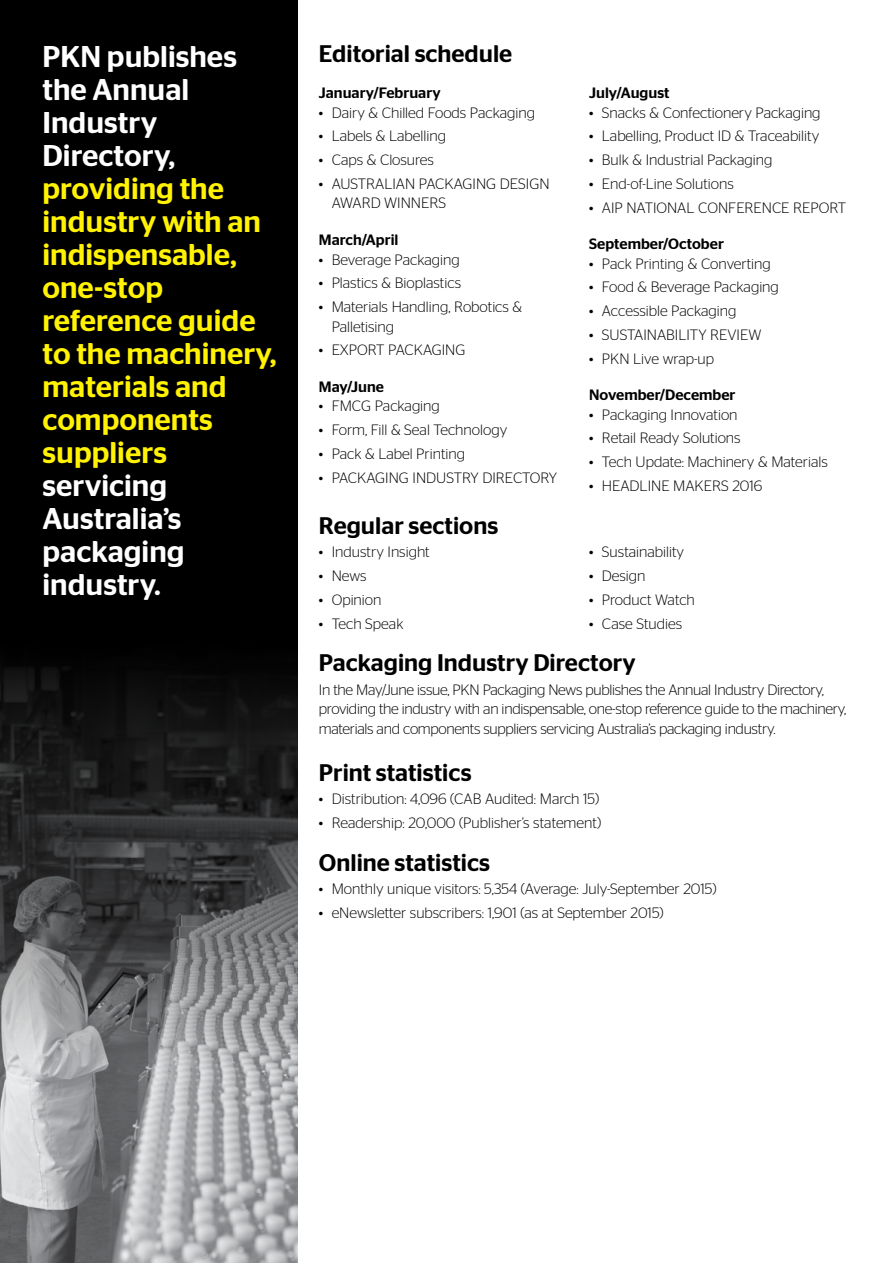
<style>
.page{position:relative;width:893px;height:1263px;background:#fff}
.page>*{position:absolute;margin:0;border:0;box-sizing:border-box;transform-origin:0 0}
.t1{font:500 30px/33px "Stag Sans";color:#fff203}
.t2{font:500 30px/33px "Stag Sans";color:#fff}
.t3{font:500 24px "Stag Sans";color:#000}
.t4{font:300 15px/19.5px "Stag Sans";color:#000}
.t5{font:300 15px/19.5px "Stag Sans";letter-spacing:-.02em;color:#000}
.t6{font:500 15px "Stag Sans";color:#000}
</style>
<div class="page">
<div style="left:0;top:0;width:298px;height:1263px;background:#000"></div>
<img style="left:0;top:667px;width:298px;height:596px">
<h1 class="t2" style="left:43px;top:39px;width:196px">PKN publishes the Annual<br>Industry<br>Directory,</h1>
<h1 class="t1" style="left:43px;top:171px;width:236px">providing the industry with an indispensable, one-stop reference guide to the machinery, materials and components suppliers</h1>
<h1 class="t2" style="left:43px;top:468px;width:144px">servicing<br>Australia’s packaging industry.</h1>
<h2 class="t3" style="left:319px;top:40px;width:195px">Editorial schedule</h2>
<p class="t6" style="left:319px;top:84px;width:123px">January/February</p>
<p class="t4" style="left:319px;top:103px;width:218px">• Dairy &amp; Chilled Foods Packaging</p>
<p class="t4" style="left:319px;top:126px;width:129px">• Labels &amp; Labelling</p>
<p class="t4" style="left:319px;top:150px;width:116px">• Caps &amp; Closures</p>
<p class="t4" style="left:332px;top:174px;width:219px;text-indent:-13px">• AUSTRALIAN PACKAGING DESIGN<br>AWARD WINNERS</p>
<p class="t6" style="left:319px;top:231px;width:81px">March/April</p>
<p class="t4" style="left:319px;top:249px;width:142px">• Beverage Packaging</p>
<p class="t4" style="left:319px;top:273px;width:144px">• Plastics &amp; Bioplastics</p>
<p class="t4" style="left:332px;top:297px;width:192px;text-indent:-13px">• Materials Handling, Robotics &amp;<br>Palletising</p>
<p class="t4" style="left:319px;top:340px;width:148px">• EXPORT PACKAGING</p>
<p class="t6" style="left:319px;top:378px;width:67px">May/June</p>
<p class="t4" style="left:319px;top:396px;width:122px">• FMCG Packaging</p>
<p class="t4" style="left:319px;top:420px;width:190px">• Form, Fill &amp; Seal Technology</p>
<p class="t4" style="left:319px;top:444px;width:148px">• Pack &amp; Label Printing</p>
<p class="t4" style="left:319px;top:467px;width:240px">• PACKAGING INDUSTRY DIRECTORY</p>
<p class="t6" style="left:589px;top:84px;width:82px">July/August</p>
<p class="t4" style="left:589px;top:102px;width:233px">• Snacks &amp; Confectionery Packaging</p>
<p class="t4" style="left:589px;top:126px;width:232px">• Labelling, Product ID &amp; Traceability</p>
<p class="t4" style="left:589px;top:150px;width:185px">• Bulk &amp; Industrial Packaging</p>
<p class="t4" style="left:589px;top:174px;width:146px">• End-of-Line Solutions</p>
<p class="t4" style="left:589px;top:197px;width:258px">• AIP NATIONAL CONFERENCE REPORT</p>
<p class="t6" style="left:589px;top:235px;width:136px">September/October</p>
<p class="t4" style="left:589px;top:253px;width:183px">• Pack Printing &amp; Converting</p>
<p class="t4" style="left:589px;top:277px;width:191px">• Food &amp; Beverage Packaging</p>
<p class="t4" style="left:589px;top:301px;width:149px">• Accessible Packaging</p>
<p class="t4" style="left:589px;top:325px;width:174px">• SUSTAINABILITY REVIEW</p>
<p class="t4" style="left:589px;top:348px;width:126px">• PKN Live wrap-up</p>
<p class="t6" style="left:589px;top:386px;width:148px">November/December</p>
<p class="t4" style="left:589px;top:404px;width:150px">• Packaging Innovation</p>
<p class="t4" style="left:589px;top:428px;width:153px">• Retail Ready Solutions</p>
<p class="t4" style="left:589px;top:452px;width:240px">• Tech Update: Machinery &amp; Materials</p>
<p class="t4" style="left:589px;top:476px;width:175px">• HEADLINE MAKERS 2016</p>
<h2 class="t3" style="left:319px;top:511px;width:181px">Regular sections</h2>
<p class="t4" style="left:319px;top:542px;width:112px">• Industry Insight</p>
<p class="t4" style="left:319px;top:566px;width:49px">• News</p>
<p class="t4" style="left:319px;top:590px;width:64px">• Opinion</p>
<p class="t4" style="left:319px;top:613px;width:86px">• Tech Speak</p>
<p class="t4" style="left:589px;top:542px;width:97px">• Sustainability</p>
<p class="t4" style="left:589px;top:566px;width:58px">• Design</p>
<p class="t4" style="left:589px;top:590px;width:107px">• Product Watch</p>
<p class="t4" style="left:589px;top:613px;width:94px">• Case Studies</p>
<h2 class="t3" style="left:319px;top:649px;width:318px">Packaging Industry Directory</h2>
<p class="t5" style="left:319px;top:680px;width:529px">In the May/June issue, PKN Packaging News publishes the Annual Industry Directory, providing the industry with an indispensable, one-stop reference guide to the machinery, materials and components suppliers servicing Australia’s packaging industry.</p>
<h2 class="t3" style="left:319px;top:758px;width:154px">Print statistics</h2>
<p class="t4" style="left:319px;top:789px;width:282px">• Distribution: 4,096 (CAB Audited: March 15)</p>
<p class="t4" style="left:319px;top:813px;width:284px">• Readership: 20,000 (Publisher’s statement)</p>
<h2 class="t3" style="left:319px;top:848px;width:173px">Online statistics</h2>
<p class="t4" style="left:319px;top:879px;width:399px">• Monthly unique visitors: 5,354 (Average: July-September 2015)</p>
<p class="t4" style="left:319px;top:903px;width:346px">• eNewsletter subscribers: 1,901 (as at September 2015)</p>
</div>
